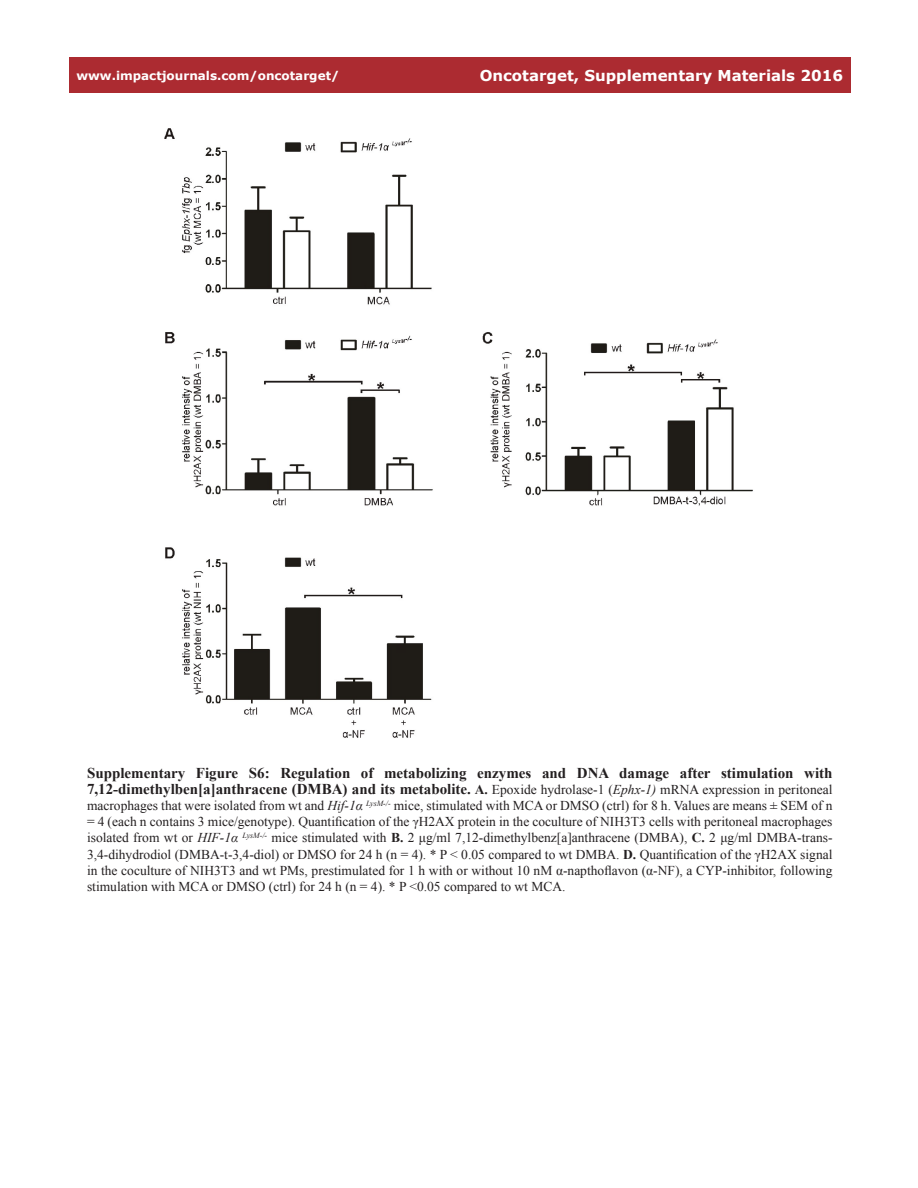
<style>
.page{position:relative;width:918px;height:1188px;background:#fff}
.page>*{position:absolute;margin:0;border:0;box-sizing:border-box;transform-origin:0 0}
.t1{font:700 15px/16.2px "Times New Roman";color:#231f20}
.t2{font:700 15px "Verdana";color:#fff}
.t3{font:13.5px/16.2px "Times New Roman";color:#231f20;text-align:justify}
.t4{font:700 12px "Verdana";color:#fff}
.s1{font-size:13.5px}
.s2{font-weight:400;font-size:13.5px}
.s3{font-weight:400;font-style:italic;font-size:13.5px}
.s4{font-style:italic}
.s5{font-weight:700}
</style>
<div class="page">
<div style="left:69px;top:57px;width:781px;height:36px;background:#ac2b31"></div>
<img style="left:164px;top:128px;width:589px;height:610px">
<p class="t4" style="left:76px;top:67px;width:264px">www.impactjournals.com/oncotarget/</p>
<p class="t2" style="left:480px;top:65px;width:365px">Oncotarget, Supplementary Materials 2016</p>
<p class="t1" style="left:87px;top:764px;width:747px">Supplementary Figure S6: Regulation of metabolizing enzymes and DNA damage after stimulation with<br>7,12-dimethylben[a]anthracene (DMBA) and its metabolite. <span class="s1">A.</span> <span class="s2">Epoxide hydrolase-1 (</span><span class="s3">Ephx-1)</span> <span class="s2">mRNA expression in peritoneal</span></p>
<p class="t3" style="left:87px;top:797px;width:747px">macrophages that were isolated from wt and <span class="s4">Hif-1α</span> <sup>LysM-/-</sup> mice, stimulated with MCA or DMSO (ctrl) for 8 h. Values are means ± SEM of n = 4 (each n contains 3 mice/genotype). Quantification of the γH2AX protein in the coculture of NIH3T3 cells with peritoneal macrophages isolated from wt or <span class="s4">HIF-1α</span> <sup>LysM-/-</sup> mice stimulated with <span class="s5">B.</span> 2 μg/ml 7,12-dimethylbenz[a]anthracene (DMBA), <span class="s5">C.</span> 2 μg/ml DMBA-trans-3,4-dihydrodiol (DMBA-t-3,4-diol) or DMSO for 24 h (n = 4). * P &lt; 0.05 compared to wt DMBA. <span class="s5">D.</span> Quantification of the γH2AX signal in the coculture of NIH3T3 and wt PMs, prestimulated for 1 h with or without 10 nM α-napthoflavon (α-NF), a CYP-inhibitor, following stimulation with MCA or DMSO (ctrl) for 24 h (n = 4). * P &lt;0.05 compared to wt MCA.</p>
</div>
